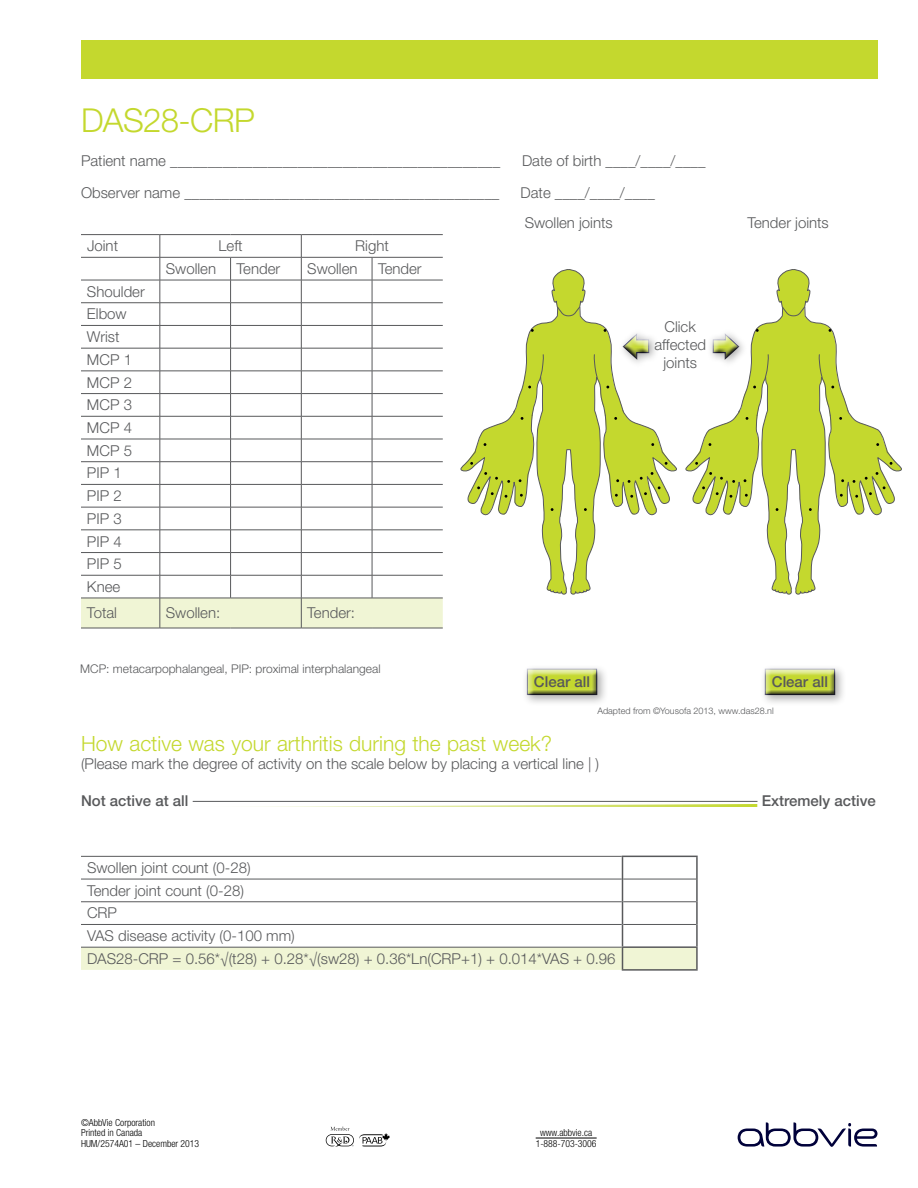
<style>
.page{position:relative;width:918px;height:1188px;background:#fff}
.page>*{position:absolute;margin:0;border:0;box-sizing:border-box;transform-origin:0 0}
.t1{font:300 33px "Helvetica Neue LT Std";letter-spacing:-.02em;color:#c4d82e}
.t2{font:300 21px "Helvetica Neue LT Std";color:#c4d82e}
.t3{font:300 15px/22.6px "Helvetica Neue LT Std";color:#58595b}
.t4{font:500 15px "Helvetica Neue LT Std";color:#58595b}
.t5{font:300 12px "Helvetica Neue LT Std";color:#58595b}
.t6{font:300 condensed 9.75px/10.5px "Helvetica Neue LT Std";color:#000}
.t7{font:300 9px "Helvetica Neue LT Std";color:#58595b}
</style>
<div class="page">
<hr style="left:193px;top:801px;width:565px;height:1px;background:#58595b">
<hr style="left:81px;top:856px;width:541px;height:1px;background:#58595b">
<hr style="left:696px;top:857px;width:2px;height:22px;background:#58595b">
<hr style="left:696px;top:879px;width:2px;height:23px;background:#58595b">
<hr style="left:696px;top:902px;width:2px;height:22px;background:#58595b">
<hr style="left:696px;top:924px;width:2px;height:22px;background:#58595b">
<hr style="left:622px;top:946px;width:76px;height:2px;background:#58595b">
<svg style="left:81px;top:857px;width:616px;height:113px"></svg>
<hr style="left:696px;top:948px;width:2px;height:21px;background:#58595b">
<hr style="left:622px;top:969px;width:76px;height:2px;background:#58595b">
<hr style="left:622px;top:856px;width:76px;height:1px;background:#58595b">
<div style="left:81px;top:40px;width:797px;height:39px;background:#c4d82e"></div>
<hr style="left:81px;top:628px;width:79px;height:1px;background:#58595b">
<hr style="left:160px;top:628px;width:71px;height:1px;background:#58595b">
<hr style="left:231px;top:628px;width:70px;height:1px;background:#58595b">
<hr style="left:301px;top:628px;width:71px;height:1px;background:#58595b">
<hr style="left:372px;top:628px;width:71px;height:1px;background:#58595b">
<hr style="left:81px;top:234px;width:79px;height:1px;background:#58595b">
<hr style="left:160px;top:234px;width:71px;height:1px;background:#58595b">
<hr style="left:231px;top:234px;width:70px;height:1px;background:#58595b">
<hr style="left:301px;top:234px;width:71px;height:1px;background:#58595b">
<hr style="left:372px;top:234px;width:71px;height:1px;background:#58595b">
<svg style="left:81px;top:235px;width:362px;height:393px"></svg>
<hr style="left:372px;top:280px;width:71px;height:1px;background:#58595b">
<svg style="left:738px;top:1122px;width:140px;height:25px"></svg>
<svg style="left:326px;top:1127px;width:64px;height:20px"></svg>
<hr style="left:536px;top:1138px;width:61px;height:1px;background:#000">
<div style="left:759px;top:664px;width:88px;height:42px;background:#000;opacity:.31"></div>
<div style="left:752px;top:658px;width:95px;height:37px;background:#fff"></div>
<div style="left:761px;top:664px;width:81px;height:31px;background:#000;opacity:.75"></div>
<div style="left:521px;top:664px;width:88px;height:42px;background:#000;opacity:.31"></div>
<div style="left:514px;top:658px;width:96px;height:37px;background:#fff"></div>
<div style="left:523px;top:664px;width:81px;height:31px;background:#000;opacity:.75"></div>
<svg style="left:258px;top:804px;width:499px;height:3px"></svg>
<svg style="left:460px;top:269px;width:442px;height:326px"></svg>
<h1 class="t1" style="left:81px;top:100px;width:175px">DAS28-CRP</h1>
<p class="t3" style="left:81px;top:149px;width:421px">Patient name ____________________________________________</p>
<p class="t3" style="left:522px;top:149px;width:185px">Date of birth ____/____/____</p>
<p class="t3" style="left:81px;top:181px;width:420px">Observer name __________________________________________</p>
<p class="t3" style="left:520px;top:181px;width:136px">Date ____/____/____</p>
<p class="t3" style="left:87px;top:234px;width:33px">Joint</p>
<p class="t3" style="left:219px;top:234px;width:26px">Left</p>
<p class="t3" style="left:355px;top:234px;width:35px">Right</p>
<p class="t3" style="left:166px;top:257px;width:52px">Swollen</p>
<p class="t3" style="left:237px;top:257px;width:45px">Tender</p>
<p class="t3" style="left:307px;top:257px;width:52px">Swollen</p>
<p class="t3" style="left:378px;top:257px;width:45px">Tender</p>
<p class="t3" style="left:87px;top:280px;width:59px">Shoulder<br>Elbow<br>Wrist<br>MCP 1<br>MCP 2<br>MCP 3<br>MCP 4<br>MCP 5<br>PIP 1<br>PIP 2<br>PIP 3<br>PIP 4<br>PIP 5<br>Knee</p>
<p class="t3" style="left:87px;top:601px;width:32px">Total</p>
<p class="t3" style="left:166px;top:601px;width:56px">Swollen:</p>
<p class="t3" style="left:307px;top:601px;width:49px">Tender:</p>
<p class="t5" style="left:80px;top:661px;width:302px">MCP: metacarpophalangeal, PIP: proximal interphalangeal</p>
<p class="t3" style="left:525px;top:211px;width:90px">Swollen joints</p>
<p class="t3" style="left:747px;top:211px;width:83px">Tender joints</p>
<p class="t3" style="left:654px;top:317px;width:53px;line-height:18px;text-align:center">Click affected joints</p>
<p class="t4" style="left:534px;top:673px;width:58px">Clear all</p>
<p class="t4" style="left:772px;top:673px;width:58px">Clear all</p>
<p class="t7" style="left:597px;top:706px;width:178px">Adapted from ©Yousofa 2013, www.das28.nl</p>
<h2 class="t2" style="left:81px;top:731px;width:473px">How active was your arthritis during the past week?</h2>
<p class="t3" style="left:81px;top:752px;width:520px">(Please mark the degree of activity on the scale below by placing a vertical line | )</p>
<p class="t4" style="left:81px;top:792px;width:109px">Not active at all</p>
<p class="t4" style="left:762px;top:792px;width:116px">Extremely active</p>
<p class="t3" style="left:87px;top:856px;width:530px">Swollen joint count (0-28)<br>Tender joint count (0-28)<br>CRP<br>VAS disease activity (0-100 mm)<br>DAS28-CRP = 0.56*√(t28) + 0.28*√(sw28) + 0.36*Ln(CRP+1) + 0.014*VAS + 0.96</p>
<p class="t6" style="left:81px;top:1117px;width:120px">©AbbVie Corporation<br>Printed in Canada<br>HUM/2574A01 – December 2013</p>
<p class="t6" style="left:536px;top:1127px;width:62px;text-align:center">www.abbvie.ca<br>1-888-703-3006</p>
</div>
